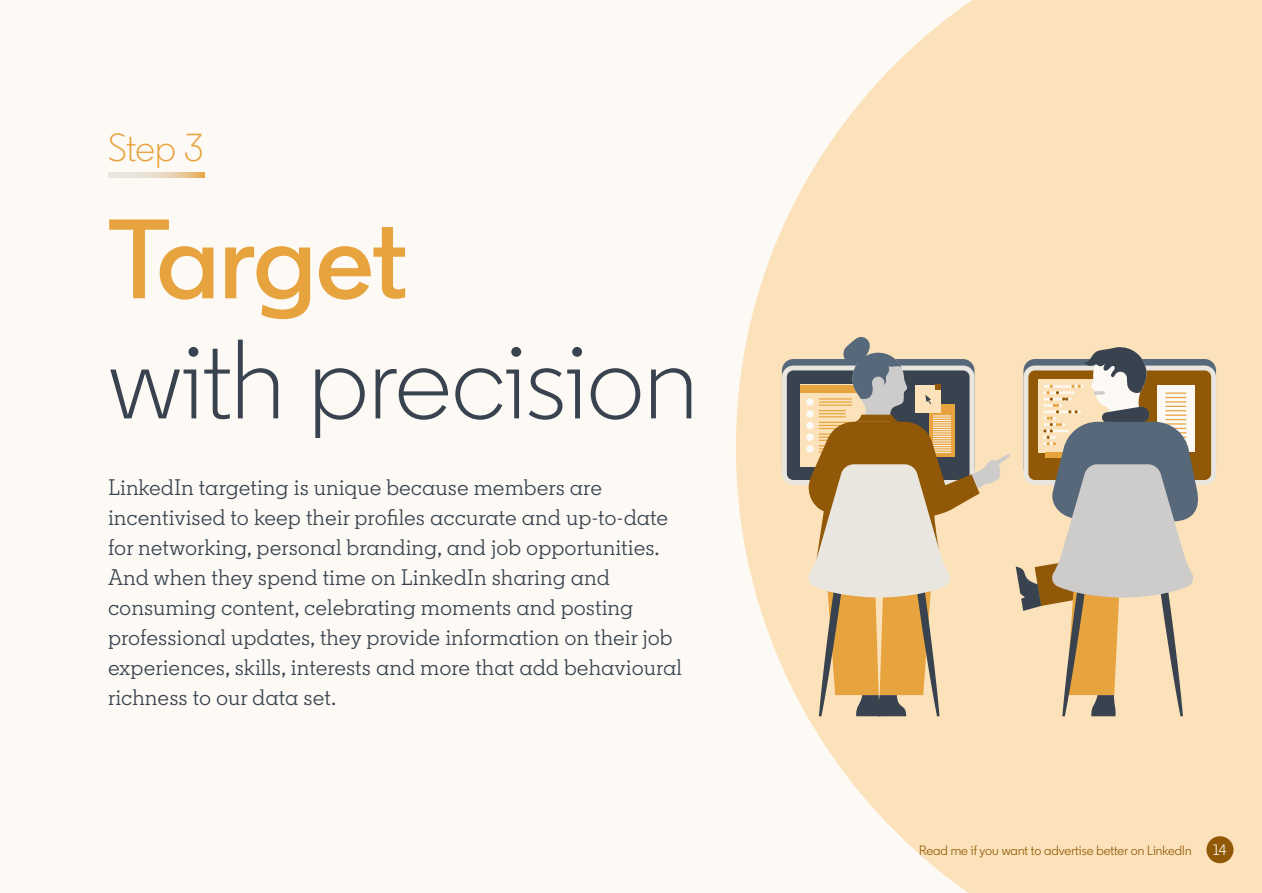
<style>
.page{position:relative;width:1262px;height:893px;background:#fff}
.page>*{position:absolute;margin:0;border:0;box-sizing:border-box;transform-origin:0 0}
.t1{font:300 112.5px "Community";color:#38434f}
.t2{font:600 112.5px "Community";letter-spacing:-.01em;color:#e7a33e}
.t3{font:300 39px "Community";color:#e7a33e}
.t4{font:22.5px/30px "Community Slab";color:#38434f}
.t5{font:15px "Community";color:#fdfaf5}
.t6{font:13.5px "Community";letter-spacing:.005em;color:#915907}
</style>
<div class="page">
<div style="left:0;top:0;width:1262px;height:892px;background:#fdfaf5"></div>
<svg style="left:736px;top:0;width:525px;height:892px;fill:#fce2ba"></svg>
<div style="left:1206px;top:836px;width:27px;height:27px;background:#915907;border-radius:50%"></div>
<svg style="left:108px;top:172px;width:96px;height:6px"></svg>
<svg style="left:782px;top:337px;width:434px;height:379px;background:#cfba9a"></svg>
<h2 class="t3" style="left:108px;top:124px;width:97px">Step 3</h2>
<h1 class="t2" style="left:108px;top:189px;width:300px">Target</h1>
<h1 class="t1" style="left:108px;top:311px;width:591px">with precision</h1>
<p class="t4" style="left:108px;top:472px;width:575px">LinkedIn targeting is unique because members are incentivised to keep their profiles accurate and up-to-date for networking, personal branding, and job opportunities.<br>And when they spend time on LinkedIn sharing and consuming content, celebrating moments and posting professional updates, they provide information on their job experiences, skills, interests and more that add behavioural richness to our data set.</p>
<p class="t6" style="left:919px;top:841px;width:274px">Read me if you want to advertise better on LinkedIn</p>
<p class="t5" style="left:1213px;top:840px;width:15px">14</p>
</div>
